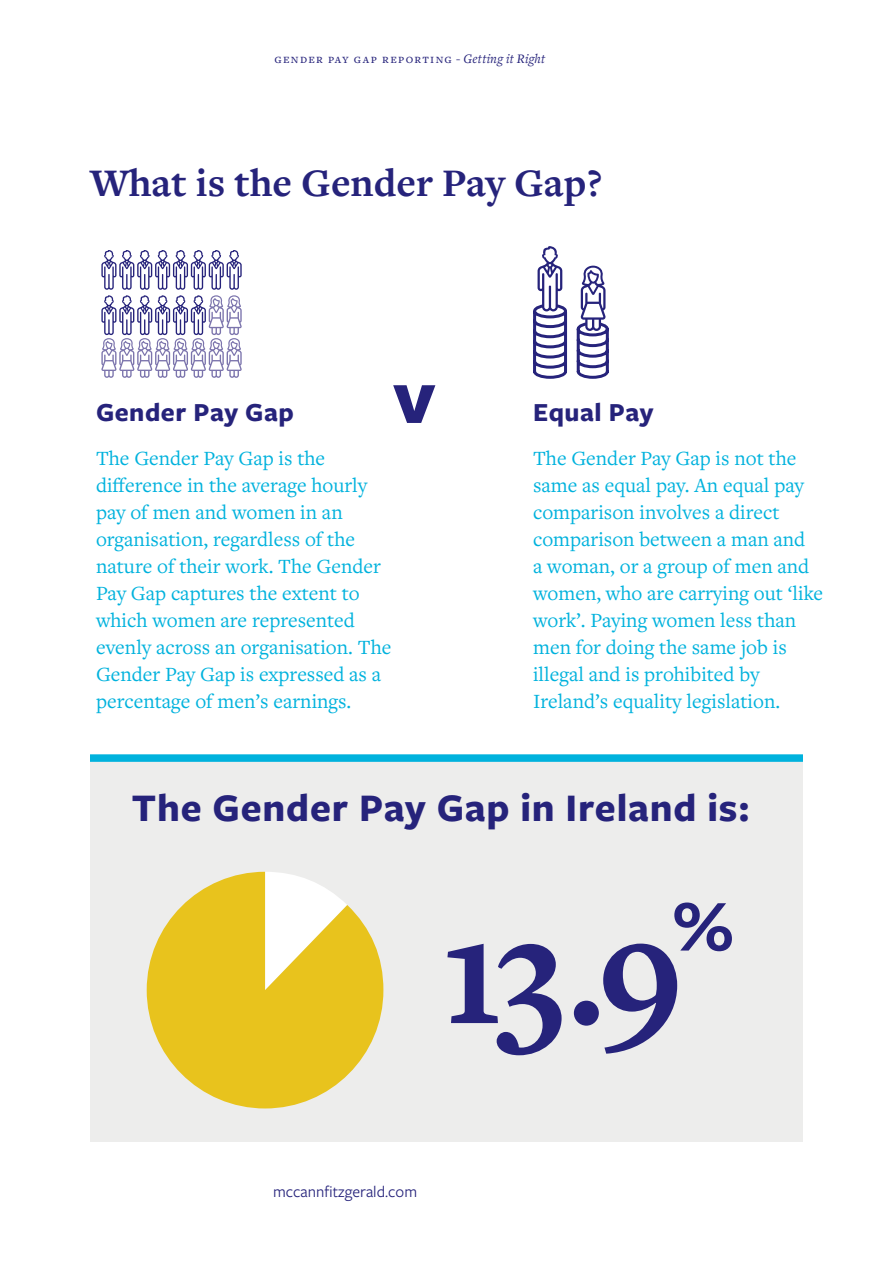
<style>
.page{position:relative;width:893px;height:1263px;background:#fff}
.page>*{position:absolute;margin:0;border:0;box-sizing:border-box;transform-origin:0 0}
.Intro_Paragraph_14_2{font:700 161.25px "Freight Text Pro";color:#26237b}
.Intro_Paragraph_14_2-2{font:700 80.85px "Freight Sans Pro";color:#26237b}
.H4_-_10_14_Small_Cap{font:700 72.3px "Freight Sans Pro";color:#26237b}
.Intro_Paragraph_14_2-3{font:700 40.5px "Freight Sans Pro";letter-spacing:.02em;color:#26237b}
.Intro_Paragraph_14_2-4{font:700 40.5px "Freight Text Pro";color:#26237b}
.Paragraph_Style_1{font:700 27px "Freight Sans Pro";letter-spacing:.02em;color:#26237b}
.H4_-_10_14_Small_Cap-2{font:21px/27px "Freight Text Pro";color:#00b2dd}
.t1{font:16.5px "Freight Sans Pro";color:#26237b}
.t2{font:13.5px "Freight Text Pro";letter-spacing:.095em;color:#26237b}
.s1{font-style:italic}
</style>
<div class="page">
<div style="left:90px;top:759px;width:713px;height:382px;background:#ededec"></div>
<svg style="left:147px;top:872px;width:236px;height:236px;fill:#e8c31d"></svg>
<div style="left:90px;top:754px;width:713px;height:8px;background:#00b2dd"></div>
<svg style="left:101px;top:250px;width:141px;height:128px"></svg>
<svg style="left:533px;top:246px;width:76px;height:133px"></svg>
<p class="t2" style="left:274px;top:50px;width:272px">gender pay gap reporting <span class="s1">- Getting it Right</span></p>
<p class="Intro_Paragraph_14_2-4" style="left:90px;top:156px;width:514px">What is the Gender Pay Gap?</p>
<p class="Paragraph_Style_1" style="left:96px;top:394px;width:199px">Gender Pay Gap</p>
<p class="Intro_Paragraph_14_2-2" style="left:393px;top:341px;width:43px">v</p>
<p class="Paragraph_Style_1" style="left:533px;top:394px;width:122px">Equal Pay</p>
<p class="H4_-_10_14_Small_Cap-2" style="left:96px;top:444px;width:297px">The Gender Pay Gap is the difference in the average hourly pay of men and women in an organisation, regardless of the nature of their work. The Gender<br>Pay Gap captures the extent to which women are represented evenly across an organisation. The<br>Gender Pay Gap is expressed as a percentage of men’s earnings.</p>
<p class="H4_-_10_14_Small_Cap-2" style="left:533px;top:444px;width:292px">The Gender Pay Gap is not the same as equal pay. An equal pay comparison involves a direct comparison between a man and<br>a woman, or a group of men and women, who are carrying out ‘like work’. Paying women less than men for doing the same job is illegal and is prohibited by<br>Ireland’s equality legislation.</p>
<p class="Intro_Paragraph_14_2-3" style="left:132px;top:780px;width:619px">The Gender Pay Gap in Ireland is:</p>
<p class="H4_-_10_14_Small_Cap" style="left:673px;top:876px;width:62px">%</p>
<p class="Intro_Paragraph_14_2" style="left:442px;top:863px;width:243px">13.9</p>
<p class="t1" style="left:273px;top:1181px;width:146px">mccannfitzgerald.com</p>
</div>
